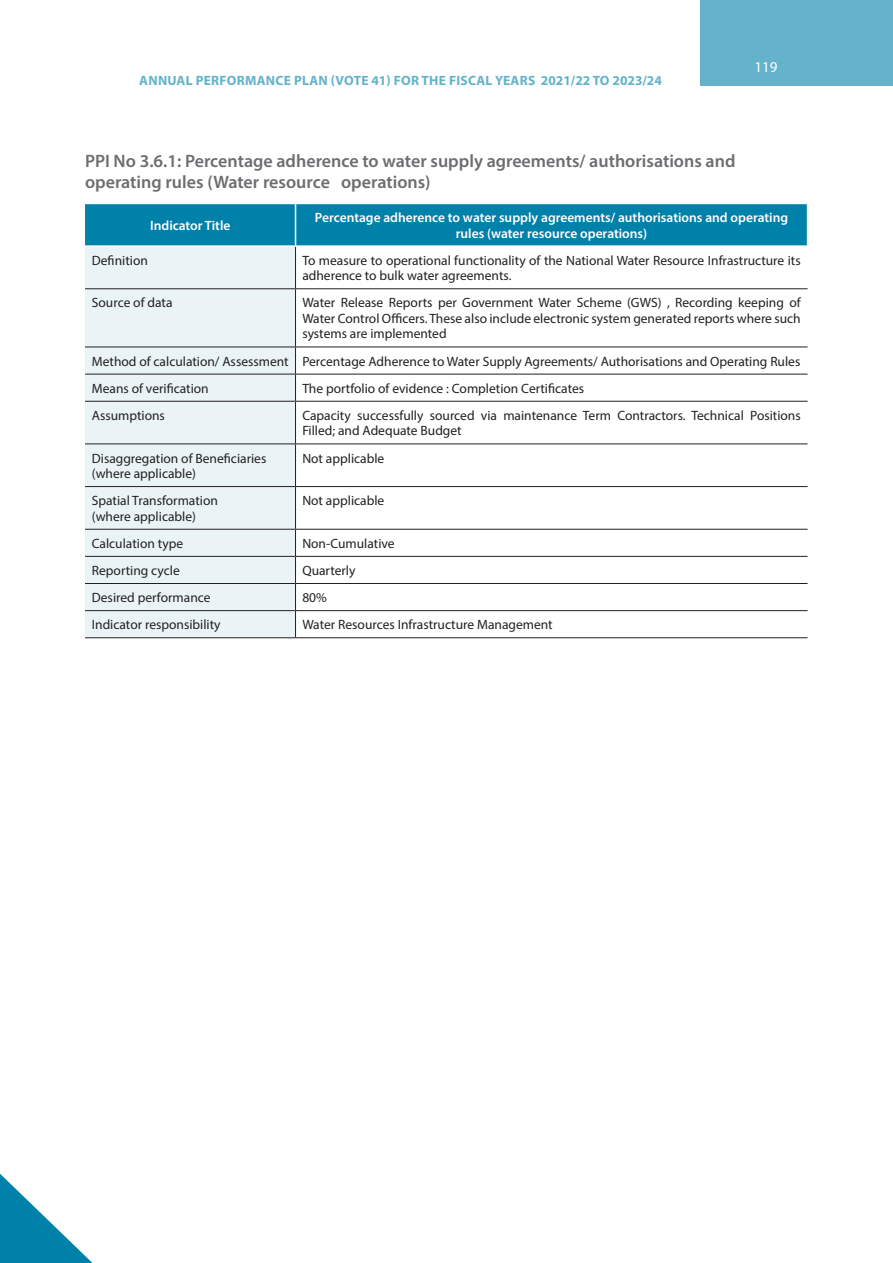
<style>
.page{position:relative;width:893px;height:1263px;background:#fff}
.page>*{position:absolute;margin:0;border:0;box-sizing:border-box;transform-origin:0 0}
.t1{font:600 18px/21.6px "Myriad Pro";color:#6c6d70}
.t2{font:15px "Myriad Pro";color:#fff}
.t3{font:13.5px/15.5px "Myriad Pro";color:#231f20}
.t4{font:600 13.5px/15.5px "Myriad Pro";color:#fff;text-align:center}
.t5{font:700 13.5px "Myriad Pro";letter-spacing:.02em;color:#65b2cb}
</style>
<div class="page">
<svg style="left:0;top:1174px;width:93px;height:89px"></svg>
<div style="left:701px;top:0;width:192px;height:86px;background:#65b2cb"></div>
<div style="left:85px;top:204px;width:722px;height:41px;background:#0081aa"></div>
<div style="left:85px;top:247px;width:210px;height:390px;background:#eaf4f7"></div>
<hr style="left:295px;top:204px;width:1px;height:41px;background:#fff">
<hr style="left:295px;top:247px;width:1px;height:41px;background:#231f20">
<hr style="left:85px;top:288px;width:211px;height:1px;background:#231f20">
<hr style="left:296px;top:288px;width:511px;height:1px;background:#231f20">
<hr style="left:295px;top:289px;width:1px;height:58px;background:#231f20">
<hr style="left:85px;top:347px;width:211px;height:1px;background:#231f20">
<hr style="left:296px;top:347px;width:511px;height:1px;background:#231f20">
<hr style="left:85px;top:374px;width:211px;height:1px;background:#231f20">
<hr style="left:296px;top:374px;width:511px;height:1px;background:#231f20">
<svg style="left:295px;top:347px;width:1px;height:54px"></svg>
<hr style="left:85px;top:401px;width:211px;height:1px;background:#231f20">
<hr style="left:296px;top:401px;width:511px;height:1px;background:#231f20">
<hr style="left:295px;top:402px;width:1px;height:41px;background:#231f20">
<hr style="left:85px;top:443px;width:211px;height:1px;background:#231f20">
<hr style="left:296px;top:443px;width:511px;height:1px;background:#231f20">
<hr style="left:295px;top:444px;width:1px;height:42px;background:#231f20">
<hr style="left:85px;top:486px;width:211px;height:1px;background:#231f20">
<hr style="left:296px;top:486px;width:511px;height:1px;background:#231f20">
<hr style="left:295px;top:487px;width:1px;height:42px;background:#231f20">
<hr style="left:85px;top:529px;width:211px;height:1px;background:#231f20">
<hr style="left:296px;top:529px;width:511px;height:1px;background:#231f20">
<hr style="left:85px;top:556px;width:211px;height:1px;background:#231f20">
<hr style="left:296px;top:556px;width:511px;height:1px;background:#231f20">
<hr style="left:85px;top:583px;width:211px;height:1px;background:#231f20">
<hr style="left:296px;top:583px;width:511px;height:1px;background:#231f20">
<hr style="left:85px;top:610px;width:211px;height:1px;background:#231f20">
<hr style="left:296px;top:610px;width:511px;height:1px;background:#231f20">
<svg style="left:295px;top:530px;width:1px;height:107px"></svg>
<hr style="left:85px;top:637px;width:211px;height:1px;background:#231f20">
<hr style="left:296px;top:637px;width:511px;height:1px;background:#231f20">
<p class="t5" style="left:139px;top:72px;width:172px">ANNUAL PERFORMANCE Plan</p>
<p class="t5" style="left:331px;top:72px;width:333px">(VOTE 41) FOR THE FISCAL YEARS 2021/22 TO 2023/24</p>
<p class="t2" style="left:755px;top:58px;width:25px">119</p>
<h1 class="t1" style="left:85px;top:149px;width:652px">PPI No 3.6.1: Percentage adherence to water supply agreements/ authorisations and operating rules (Water resource operations)</h1>
<p class="t4" style="left:150px;top:217px;width:82px">Indicator Title</p>
<p class="t4" style="left:315px;top:209px;width:475px">Percentage adherence to water supply agreements/ authorisations and operating rules (water resource operations)</p>
<p class="t3" style="left:92px;top:252px;width:58px">Definition</p>
<p class="t3" style="left:302px;top:252px;width:500px">To measure to operational functionality of the National Water Resource Infrastructure its adherence to bulk water agreements.</p>
<p class="t3" style="left:92px;top:295px;width:82px">Source of data</p>
<p class="t3" style="left:302px;top:295px;width:500px;text-align:justify">Water Release Reports per Government Water Scheme (GWS) , Recording keeping of Water Control Officers. These also include electronic system generated reports where such systems are implemented</p>
<p class="t3" style="left:92px;top:347px;width:710px;line-height:27.2px">Method of calculation/ Assessment Percentage Adherence to Water Supply Agreements/ Authorisations and Operating Rules<br>Means of verification</p>
<p class="t3" style="left:302px;top:380px;width:283px">The portfolio of evidence : Completion Certificates</p>
<p class="t3" style="left:92px;top:407px;width:75px">Assumptions</p>
<p class="t3" style="left:302px;top:407px;width:500px">Capacity successfully sourced via maintenance Term Contractors. Technical Positions<br>Filled; and Adequate Budget</p>
<p class="t3" style="left:92px;top:450px;width:176px">Disaggregation of Beneficiaries (where applicable)</p>
<p class="t3" style="left:302px;top:450px;width:84px">Not applicable</p>
<p class="t3" style="left:92px;top:493px;width:128px">Spatial Transformation (where applicable)</p>
<p class="t3" style="left:302px;top:493px;width:84px">Not applicable</p>
<p class="t3" style="left:92px;top:535px;width:93px">Calculation type</p>
<p class="t3" style="left:302px;top:535px;width:94px">Non-Cumulative</p>
<p class="t3" style="left:92px;top:562px;width:89px">Reporting cycle</p>
<p class="t3" style="left:302px;top:562px;width:55px">Quarterly</p>
<p class="t3" style="left:92px;top:590px;width:120px">Desired performance</p>
<p class="t3" style="left:302px;top:590px;width:26px">80%</p>
<p class="t3" style="left:92px;top:617px;width:130px">Indicator responsibility</p>
<p class="t3" style="left:302px;top:617px;width:252px">Water Resources Infrastructure Management</p>
</div>
